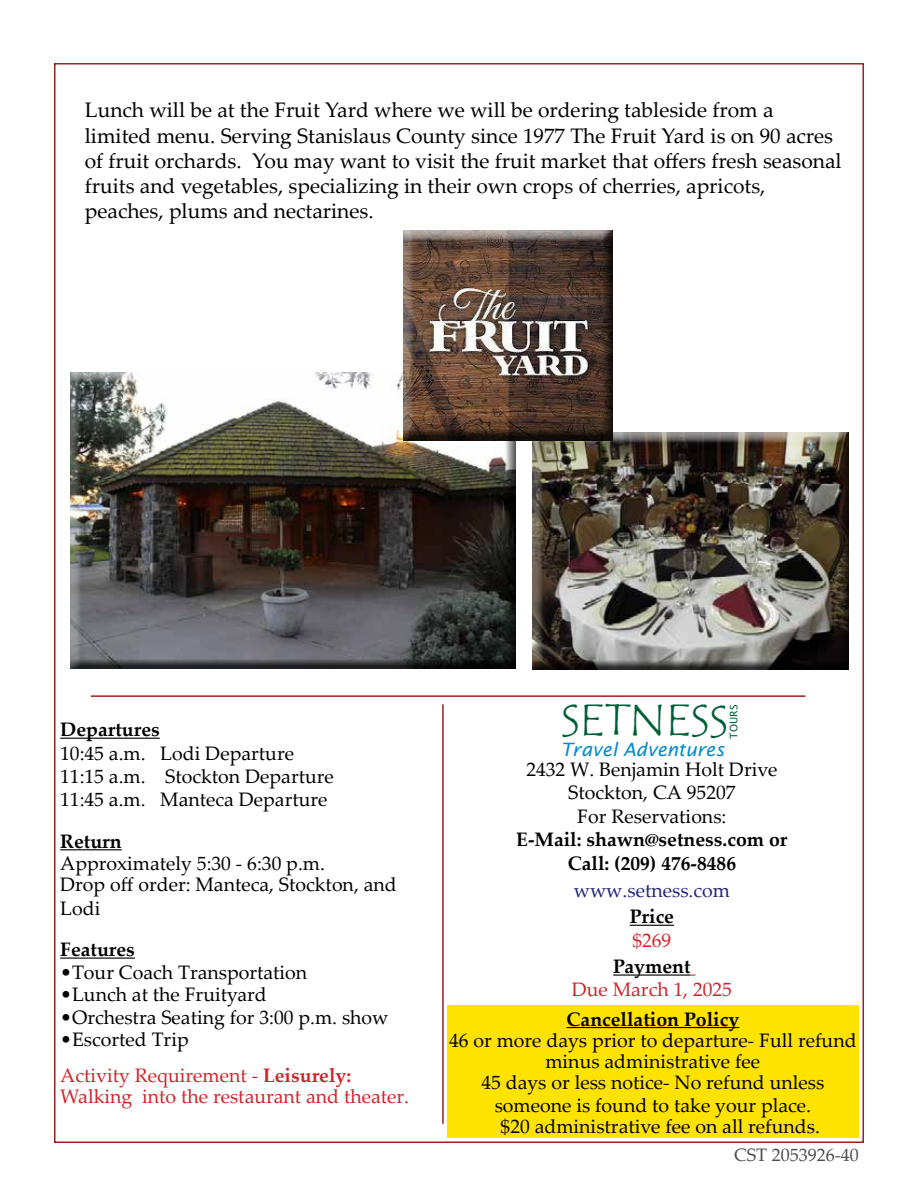
<style>
.page{position:relative;width:918px;height:1188px;background:#fff}
.page>*{position:absolute;margin:0;border:0;box-sizing:border-box;transform-origin:0 0}
.t1{font:45.45px "Tempus Sans ITC";letter-spacing:-.005em;color:#005e36}
.t2{font:21px/25.2px "Palatino Linotype";color:#000}
.t3{font:19.5px/21px "Palatino Linotype";color:#000;text-align:center}
.t4{font:700 19.5px/23.4px "Palatino Linotype";color:#000;text-align:center}
.t5{font:19.5px/36px "Palatino Linotype";color:#d2232a}
.t6{font:19.5px "Palatino Linotype";color:#26247b}
.t7{font:italic 18.45px "Lucida Sans";color:#0089cf}
.t8{font:18px "Palatino Linotype";color:#4d4d4f}
.t9{font:10.35px "Lucida Sans";letter-spacing:-.005em;color:#005e36}
.s1{color:#000}
.s2{font-weight:700}
</style>
<div class="page">
<hr style="left:60px;top:738px;width:100px;height:1px;background:#000">
<hr style="left:60px;top:849px;width:62px;height:1px;background:#000">
<hr style="left:60px;top:958px;width:75px;height:1px;background:#000">
<hr style="left:442px;top:704px;width:2px;height:420px;background:#a01e21">
<hr style="left:91px;top:695px;width:714px;height:2px;background:#a01e21">
<div style="left:447px;top:1005px;width:412px;height:133px;background:#ffe300"></div>
<hr style="left:567px;top:1027px;width:172px;height:1px;background:#000">
<hr style="left:630px;top:925px;width:44px;height:1px;background:#000">
<hr style="left:613px;top:974px;width:78px;height:2px;background:#000">
<div style="left:70px;top:372px;width:447px;height:297px;background:#000;opacity:.75"></div>
<div style="left:531px;top:433px;width:318px;height:238px;background:#000;opacity:.75"></div>
<div style="left:403px;top:231px;width:210px;height:209px;background:#000;opacity:.75"></div>
<p class="t2" style="left:85px;top:97px;width:758px">Lunch will be at the Fruit Yard where we will be ordering tableside from a limited menu. Serving Stanislaus County since 1977 The Fruit Yard is on 90 acres of fruit orchards. You may want to visit the fruit market that offers fresh seasonal fruits and vegetables, specializing in their own crops of cherries, apricots, peaches, plums and nectarines.</p>
<p class="t4" style="left:60px;top:717px;width:101px">Departures</p>
<p class="t3" style="left:60px;top:741px;width:275px;line-height:23.4px;text-align:left">10:45 a.m. Lodi Departure<br>11:15 a.m. Stockton Departure<br>11:45 a.m. Manteca Departure</p>
<p class="t4" style="left:60px;top:829px;width:63px">Return</p>
<p class="t3" style="left:60px;top:851px;width:338px;line-height:22.5px;text-align:left">Approximately 5:30 - 6:30 p.m.<br>Drop off order: Manteca, Stockton, and<br>Lodi</p>
<p class="t4" style="left:60px;top:937px;width:76px">Features</p>
<p class="t3" style="left:60px;top:961px;width:249px">•Tour Coach Transportation</p>
<p class="t3" style="left:60px;top:983px;width:208px">•Lunch at the Fruityard</p>
<p class="t3" style="left:60px;top:1006px;width:330px">•Orchestra Seating for 3:00 p.m. show</p>
<p class="t5" style="left:60px;top:1021px;width:293px"><span class="s1">•Escorted Trip<br></span>Activity Requirement - <span class="s2">Leisurely:</span></p>
<p class="t5" style="left:60px;top:1078px;width:350px">Walking into the restaurant and theater.</p>
<h1 class="t1" style="left:561px;top:692px;width:169px">SETNESS</h1>
<p class="t7" style="left:561px;top:739px;width:165px">Travel Adventures</p>
<p class="t3" style="left:526px;top:756px;width:253px;line-height:23.7px">2432 W. Benjamin Holt Drive<br>Stockton, CA 95207<br>For Reservations:</p>
<p class="t4" style="left:516px;top:827px;width:273px">E-Mail: shawn@setness.com or<br>Call: (209) 476-8486</p>
<p class="t6" style="left:574px;top:876px;width:158px">www.setness.com</p>
<p class="t4" style="left:630px;top:904px;width:46px">Price</p>
<p class="t5" style="left:632px;top:921px;width:40px">$269</p>
<p class="t4" style="left:613px;top:954px;width:79px">Payment</p>
<p class="t5" style="left:572px;top:971px;width:162px">Due March 1, 2025</p>
<p class="t9" style="left:728px;top:739px;width:36px;rotate:-90deg">TOURS</p>
<p class="t4" style="left:567px;top:1007px;width:174px">Cancellation Policy</p>
<p class="t3" style="left:449px;top:1029px;width:409px">46 or more days prior to departure- Full refund minus administrative fee<br>45 days or less notice- No refund unless</p>
<p class="t3" style="left:495px;top:1094px;width:327px">someone is found to take your place. $20 administrative fee on all refunds.</p>
<p class="t8" style="left:734px;top:1142px;width:126px">CST 2053926-40</p>
</div>
